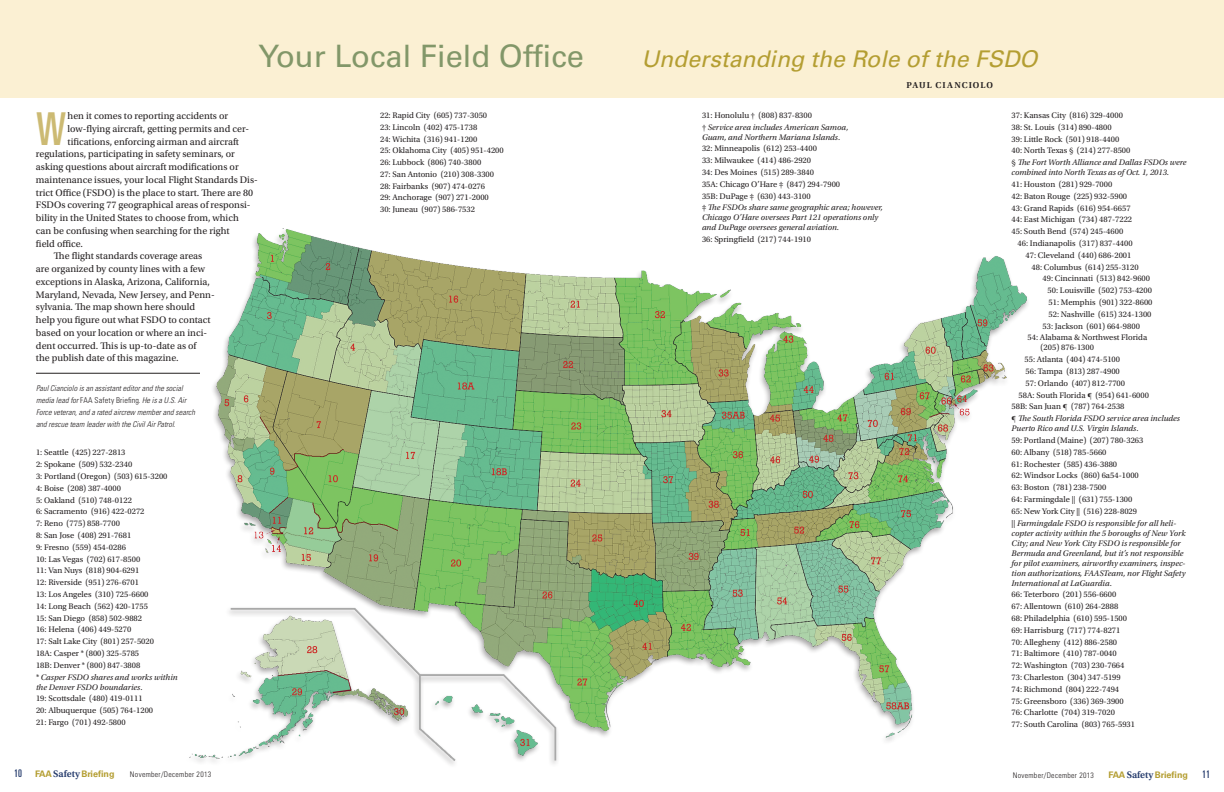
<style>
.page{position:relative;width:1224px;height:792px;background:#fff}
.page>*{position:absolute;margin:0;border:0;box-sizing:border-box;transform-origin:0 0}
.t1{font:ultra-condensed 45.3px "Univers LT Std";color:#ccba73}
.t2{font:30.9px "Univers LT Std";color:#829769}
.t3{font:italic 23px "Univers LT Std";color:#b49e32}
.t4{font:ultra-condensed 10.5px "Univers LT Std";color:#253b6c}
.t5{font:10px "Utopia Std";color:#231f20}
.t6{font:700 9px "Univers LT Std";color:#b49e32}
.t7{font:600 9px "Utopia Std";letter-spacing:.115em;color:#231f20}
.t8{font:8.5px/11.8px "Utopia Std";color:#231f20}
.t9{font:italic 8.5px/10px "Utopia Std";color:#231f20}
.t10{font:italic 300 condensed 8px/12px "Univers LT Std";letter-spacing:.005em;color:#231f20}
.t11{font:300 condensed 7.7px "Univers LT Std";letter-spacing:.04em;color:#231f20}
.s1{font-style:italic}
.s2{font-style:normal}
.s3{font-weight:400;font-stretch:ultra-condensed;font-size:10.5px;color:#253b6c}
.s4{font-family:"Utopia Std";font-weight:600;font-size:10px;color:#253b6c}
</style>
<div class="page">
<img style="left:187px;top:229px;width:840px;height:532px">
<div style="left:0;top:0;width:1224px;height:98px;background:#fbf0d3"></div>
<hr style="left:36px;top:373px;width:164px;height:1px;background:#231f20">
<h2 class="t2" style="left:258px;top:38px;width:327px">Your Local Field Office</h2>
<h3 class="t3" style="left:641px;top:45px;width:398px">Understanding the Role of the FSDO</h3>
<p class="t7" style="left:906px;top:80px;width:88px">PAUL CIANCIOLO</p>
<p class="t8" style="left:1012px;top:110px;width:176px">37: Kansas City (816) 329-4000<br>38: St. Louis (314) 890-4800<br>39: Little Rock (501) 918-4400<br>40: North Texas § (214) 277-8500<br>§ <span class="s1">The Fort Worth Alliance and Dallas FSDOs were</span></p>
<p class="t9" style="left:1012px;top:168px;width:159px">combined into North Texas as of Oct. 1, 2013<span class="s2">.</span></p>
<p class="t8" style="left:1012px;top:179px;width:102px">41: Houston (281) 929-7000</p>
<p class="t8" style="left:1012px;top:190px;width:117px">42: Baton Rouge (225) 932-5900</p>
<p class="t8" style="left:1012px;top:202px;width:121px">43: Grand Rapids (616) 954-6657</p>
<p class="t8" style="left:1012px;top:214px;width:122px">44: East Michigan (734) 487-7222</p>
<p class="t8" style="left:1012px;top:226px;width:113px">45: South Bend (574) 245-4600</p>
<p class="t8" style="left:1018px;top:238px;width:117px">46: Indianapolis (317) 837-4400</p>
<p class="t8" style="left:1026px;top:249px;width:107px">47: Cleveland (440) 686-2001</p>
<p class="t8" style="left:1032px;top:261px;width:109px">48: Columbus (614) 255-3120</p>
<p class="t8" style="left:1043px;top:273px;width:109px">49: Cincinnati (513) 842-9600</p>
<p class="t8" style="left:1048px;top:285px;width:106px">50: Louisville (502) 753-4200</p>
<p class="t8" style="left:1049px;top:296px;width:105px">51: Memphis (901) 322-8600</p>
<p class="t8" style="left:1049px;top:308px;width:104px">52: Nashville (615) 324-1300</p>
<p class="t8" style="left:1043px;top:320px;width:99px">53: Jackson (601) 664-9800</p>
<p class="t8" style="left:1028px;top:332px;width:121px">54: Alabama &amp; Northwest Florida</p>
<p class="t8" style="left:1041px;top:342px;width:55px">(205) 876-1300</p>
<p class="t8" style="left:1025px;top:354px;width:97px">55: Atlanta (404) 474-5100</p>
<p class="t8" style="left:1026px;top:365px;width:96px">56: Tampa (813) 287-4900</p>
<p class="t8" style="left:1026px;top:377px;width:101px">57: Orlando (407) 812-7700</p>
<p class="t8" style="left:1019px;top:389px;width:132px">58A: South Florida ¶ (954) 641-6000</p>
<p class="t8" style="left:1012px;top:401px;width:114px">58B: San Juan ¶ (787) 764-2538</p>
<p class="t9" style="left:1012px;top:414px;width:170px"><span class="s2">¶</span> The South Florida FSDO service area includes</p>
<p class="t8" style="left:1012px;top:423px;width:166px"><span class="s1">Puerto Rico and U.S. Virgin Islands</span>.<br>59: Portland (Maine) (207) 780-3263<br>60: Albany (518) 785-5660<br>61: Rochester (585) 436-3880<br>62: Windsor Locks (860) 6a54-1000<br>63: Boston (781) 238-7500<br>64: Farmingdale || (631) 755-1300<br>65: New York City || (516) 228-8029<br>|| <span class="s1">Farmingdale FSDO is responsible for all heli-</span></p>
<p class="t9" style="left:1012px;top:528px;width:176px">copter activity within the 5 boroughs of New York City; and New York City FSDO is responsible for Bermuda and Greenland, but it’s not responsible for pilot examiners, airworthy examiners, inspec&shy;tion authorizations, FAASTeam, nor Flight Safety International at LaGuardia<span class="s2">.</span></p>
<p class="t8" style="left:1012px;top:589px;width:125px">66: Teterboro (201) 556-6600<br>67: Allentown (610) 264-2888<br>68: Philadelphia (610) 595-1500<br>69: Harrisburg (717) 774-8271<br>70: Allegheny (412) 886-2580<br>71: Baltimore (410) 787-0040<br>72: Washington (703) 230-7664<br>73: Charleston (304) 347-5199<br>74: Richmond (804) 222-7494<br>75: Greensboro (336) 369-3900<br>76: Charlotte (704) 319-7020<br>77: South Carolina (803) 765-5931</p>
<p class="t8" style="left:380px;top:109px;width:125px">22: Rapid City (605) 737-3050<br>23: Lincoln (402) 475-1738<br>24: Wichita (316) 941-1200<br>25: Oklahoma City (405) 951-4200<br>26: Lubbock (806) 740-3800<br>27: San Antonio (210) 308-3300<br>28: Fairbanks (907) 474-0276<br>29: Anchorage (907) 271-2000<br>30: Juneau (907) 586-7532</p>
<p class="t9" style="left:702px;top:109px;width:148px;line-height:11.8px"><span class="s2">31: Honolulu † (808) 837-8300<br>†</span> Service area includes American Samoa,</p>
<h1 class="t1" style="left:36px;top:103px;width:32px">W</h1>
<p class="t5" style="left:68px;top:110px;width:162px">hen it comes to reporting accidents or</p>
<p class="t5" style="left:68px;top:123px;width:183px">low-flying aircraft, getting permits and cer-</p>
<p class="t5" style="left:68px;top:136px;width:173px">tifications, enforcing airman and aircraft</p>
<p class="t5" style="left:36px;top:149px;width:200px">regulations, participating in safety seminars, or</p>
<p class="t5" style="left:36px;top:161px;width:204px">asking questions about aircraft modifications or</p>
<p class="t5" style="left:36px;top:174px;width:223px">maintenance issues, your local Flight Standards Dis-</p>
<p class="t5" style="left:36px;top:187px;width:219px">trict Office (FSDO) is the place to start. There are 80</p>
<p class="t5" style="left:36px;top:200px;width:216px">FSDOs covering 77 geographical areas of responsi-</p>
<p class="t5" style="left:36px;top:212px;width:204px">bility in the United States to choose from, which</p>
<p class="t5" style="left:36px;top:225px;width:195px">can be confusing when searching for the right</p>
<p class="t5" style="left:36px;top:238px;width:49px">field office.</p>
<p class="t5" style="left:54px;top:251px;width:150px">The flight standards coverage areas</p>
<p class="t5" style="left:36px;top:263px;width:171px">are organized by county lines with a few</p>
<p class="t5" style="left:36px;top:276px;width:175px">exceptions in Alaska, Arizona, California,</p>
<p class="t5" style="left:36px;top:289px;width:180px">Maryland, Nevada, New Jersey, and Penn-</p>
<p class="t5" style="left:36px;top:302px;width:161px">sylvania. The map shown here should</p>
<p class="t5" style="left:36px;top:314px;width:176px">help you figure out what FSDO to contact</p>
<p class="t5" style="left:36px;top:327px;width:173px">based on your location or where an inci-</p>
<p class="t5" style="left:36px;top:340px;width:162px">dent occurred. This is up-to-date as of</p>
<p class="t5" style="left:36px;top:353px;width:144px">the publish date of this magazine.</p>
<p class="t10" style="left:36px;top:383px;width:161px">Paul Cianciolo is an assistant editor and the social media lead for <span class="s2">FAA Safety Briefing</span>. He is a U.S. Air Force veteran, and a rated aircrew member and search and rescue team leader with the Civil Air Patrol.</p>
<p class="t8" style="left:36px;top:447px;width:143px">1: Seattle (425) 227-2813<br>2: Spokane (509) 532-2340<br>3: Portland (Oregon) (503) 615-3200<br>4: Boise (208) 387-4000<br>5: Oakland (510) 748-0122<br>6: Sacramento (916) 422-0272<br>7: Reno (775) 858-7700<br>8: San Jose (408) 291-7681<br>9: Fresno (559) 454-0286<br>10: Las Vegas (702) 617-8500<br>11: Van Nuys (818) 904-6291<br>12: Riverside (951) 276-6701<br>13: Los Angeles (310) 725-6600<br>14: Long Beach (562) 420-1755<br>15: San Diego (858) 502-9882<br>16: Helena (406) 449-5270<br>17: Salt Lake City (801) 257-5020<br>18A: Casper * (800) 325-5785<br>18B: Denver * (800) 847-3808<br>* <span class="s1">Casper FSDO shares and works within</span></p>
<p class="t8" style="left:36px;top:681px;width:119px"><span class="s1">the Denver FSDO boundaries</span>.<br>19: Scottsdale (480) 419-0111<br>20: Albuquerque (505) 764-1200<br>21: Fargo (701) 492-5800</p>
<p class="t8" style="left:702px;top:131px;width:183px"><span class="s1">Guam, and Northern Mariana Islands</span>.<br>32: Minneapolis (612) 253-4400<br>33: Milwaukee (414) 486-2920<br>34: Des Moines (515) 289-3840<br>35A: Chicago O’Hare ‡ (847) 294-7900<br>35B: DuPage ‡ (630) 443-3100<br>‡ <span class="s1">The FSDOs share same geographic area; however,</span></p>
<p class="t9" style="left:702px;top:213px;width:178px">Chicago O’Hare oversees Part 121 operations only and DuPage oversees general aviation<span class="s2">.</span></p>
<p class="t8" style="left:702px;top:234px;width:111px">36: Springfield (217) 744-1910</p>
<p class="t6" style="left:14px;top:769px;width:102px"><span class="s3">10</span> FAA <span class="s4">SAFETY</span> Briefing</p>
<p class="t11" style="left:130px;top:770px;width:83px">November/December 2013</p>
<p class="t11" style="left:1013px;top:770px;width:83px">November/December 2013</p>
<p class="t6" style="left:1108px;top:769px;width:81px">FAA <span class="s4">SAFETY</span> Briefing</p>
<p class="t4" style="left:1202px;top:768px;width:9px">11</p>
</div>
